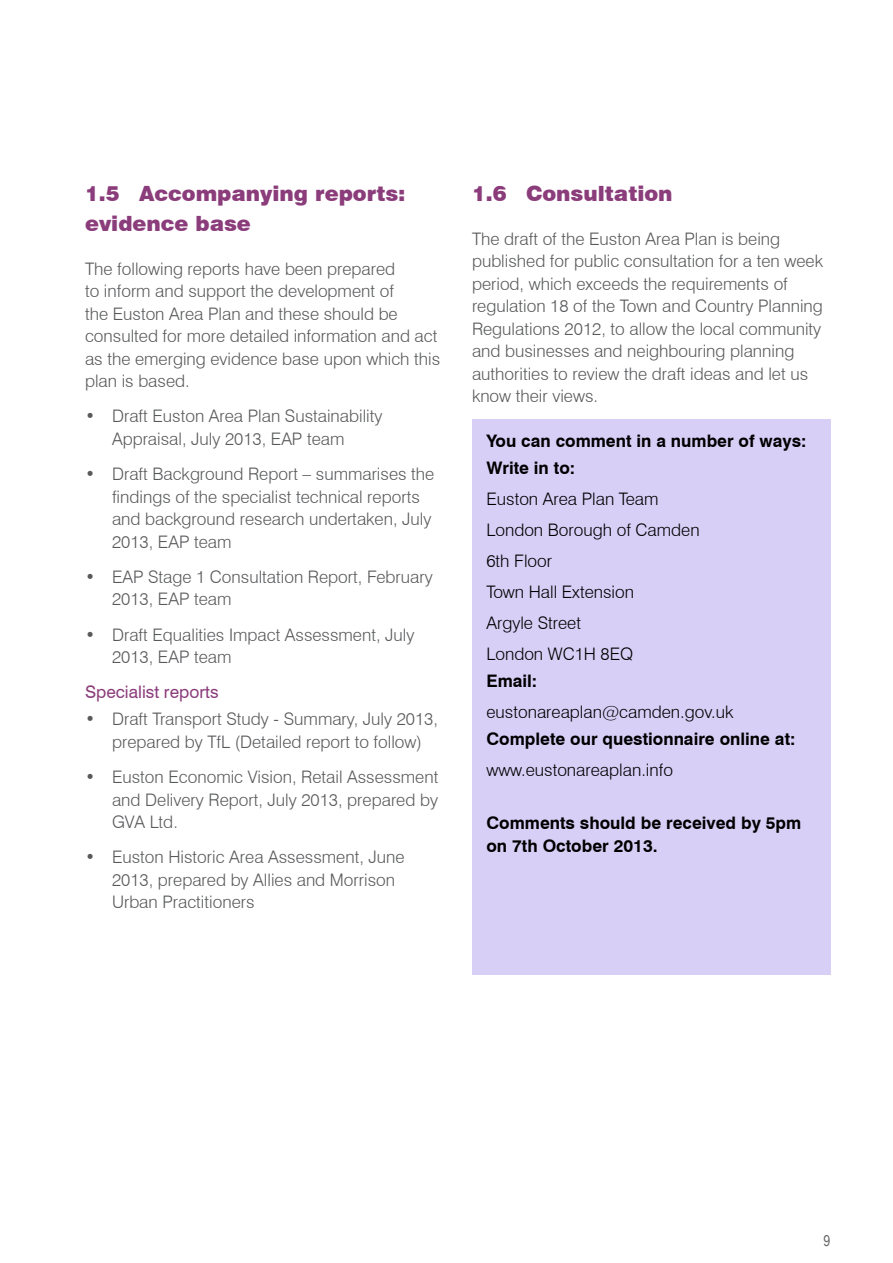
<style>
.page{position:relative;width:893px;height:1263px;background:#fff}
.page>*{position:absolute;margin:0;border:0;box-sizing:border-box;transform-origin:0 0}
.t1{font:900 21px/30px "Swiss 721 BT";color:#8b3d7b}
.t2{font:300 17.25px/22.5px "Swiss 721 BT";color:#58595b}
.t3{font:300 17.25px/31px "Swiss 721 BT";color:#000}
.t4{font:700 17.25px/26.7px "Swiss 721 BT";color:#000}
.t5{font:17.25px "Swiss 721 BT";color:#8b3d7b}
.t6{font:15px "Arial Narrow";color:#636466}
</style>
<div class="page">
<div style="left:473px;top:419px;width:358px;height:555px;background:#d8cff7"></div>
<p class="t1" style="left:85px;top:178px;width:322px">1.5 Accompanying reports: evidence base</p>
<p class="t2" style="left:85px;top:257px;width:357px">The following reports have been prepared<br>to inform and support the development of<br>the Euston Area Plan and these should be consulted for more detailed information and act as the emerging evidence base upon which this plan is based.</p>
<p class="t2" style="left:112px;top:405px;width:272px;text-indent:-27px">• Draft Euston Area Plan Sustainability<br>Appraisal, July 2013, EAP team</p>
<p class="t2" style="left:112px;top:463px;width:324px;text-indent:-27px">• Draft Background Report – summarises the findings of the specialist technical reports and background research undertaken, July 2013, EAP team</p>
<p class="t2" style="left:112px;top:565px;width:322px;text-indent:-27px">• EAP Stage 1 Consultation Report, February<br>2013, EAP team</p>
<p class="t2" style="left:112px;top:623px;width:304px;text-indent:-27px">• Draft Equalities Impact Assessment, July<br>2013, EAP team</p>
<p class="t5" style="left:85px;top:682px;width:135px">Specialist reports</p>
<p class="t2" style="left:112px;top:708px;width:327px;text-indent:-27px">• Draft Transport Study - Summary, July 2013, prepared by TfL (Detailed report to follow)</p>
<p class="t2" style="left:112px;top:765px;width:328px;text-align:justify;text-indent:-27px">• Euston Economic Vision, Retail Assessment and Delivery Report, July 2013, prepared by GVA Ltd.</p>
<p class="t2" style="left:112px;top:846px;width:294px;text-indent:-27px">• Euston Historic Area Assessment, June<br>2013, prepared by Allies and Morrison<br>Urban Practitioners</p>
<p class="t1" style="left:472px;top:178px;width:202px">1.6 Consultation</p>
<p class="t2" style="left:472px;top:227px;width:352px">The draft of the Euston Area Plan is being published for public consultation for a ten week period, which exceeds the requirements of regulation 18 of the Town and Country Planning Regulations 2012, to allow the local community and businesses and neighbouring planning authorities to review the draft ideas and let us know their views.</p>
<p class="t4" style="left:486px;top:428px;width:321px">You can comment in a number of ways:<br>Write in to:</p>
<p class="t3" style="left:486px;top:483px;width:215px">Euston Area Plan Team<br>London Borough of Camden<br>6th Floor<br>Town Hall Extension<br>Argyle Street<br>London WC1H 8EQ</p>
<p class="t4" style="left:486px;top:667px;width:52px">Email:</p>
<p class="t3" style="left:486px;top:696px;width:248px">eustonareaplan@camden.gov.uk</p>
<p class="t4" style="left:486px;top:725px;width:310px">Complete our questionnaire online at:</p>
<p class="t3" style="left:486px;top:754px;width:188px">www.eustonareaplan.info</p>
<p class="t4" style="left:486px;top:812px;width:316px;line-height:22.5px">Comments should be received by 5pm on 7th October 2013.</p>
<p class="t6" style="left:823px;top:1230px;width:8px">9</p>
</div>
